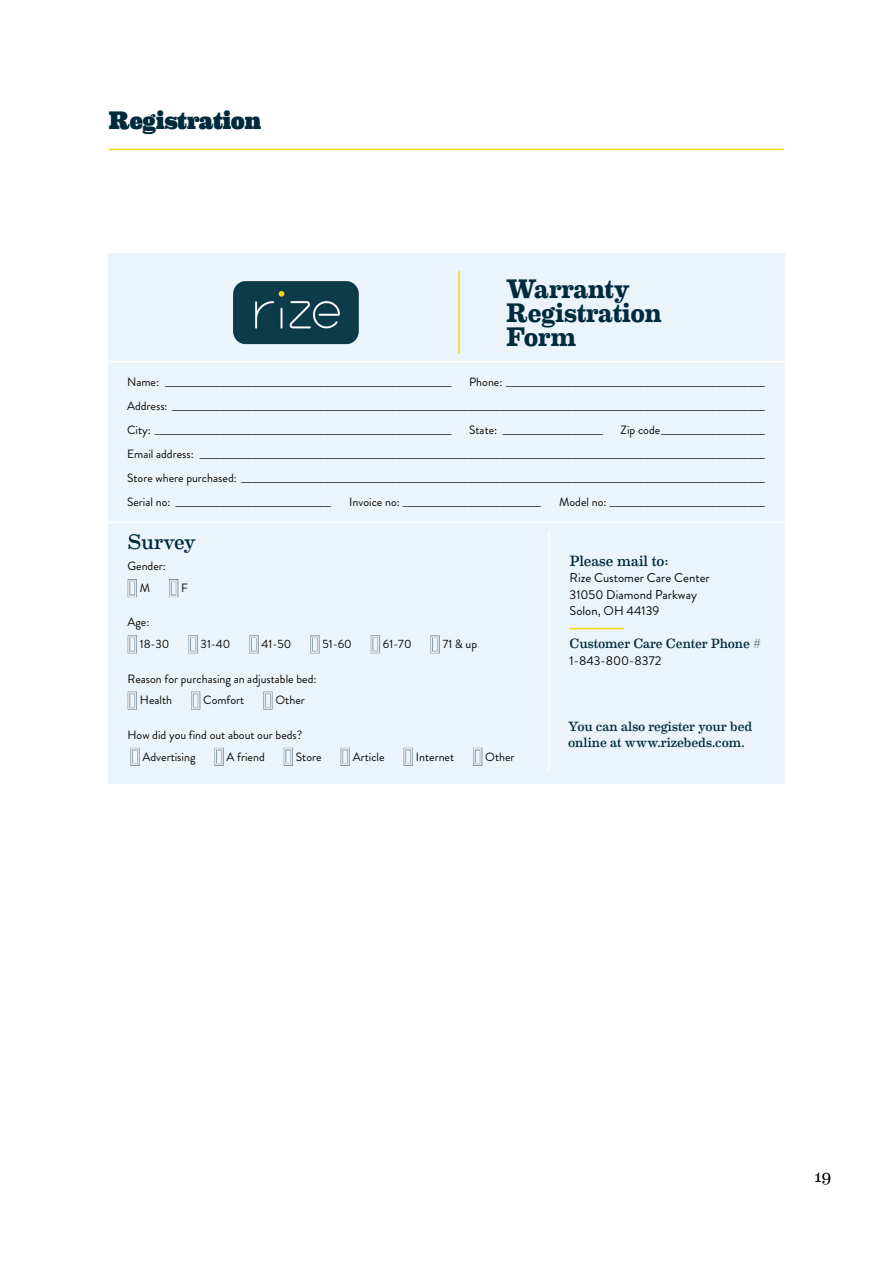
<style>
.page{position:relative;width:893px;height:1263px;background:#fff}
.page>*{position:absolute;margin:0;border:0;box-sizing:border-box;transform-origin:0 0}
.t1{font:700 27px/24px "Eames Century Modern";letter-spacing:-.005em;color:#002b3d}
.t2{font:900 25.5px "Eames Century Modern";letter-spacing:-.01em;color:#002b3d}
.t3{font:21px "Eames Century Modern";color:#002b3d}
.t4{font:16.5px "Eames Century Modern";color:#0a0604}
.t5{font:15px "Eames Century Modern";color:#002b3d}
.t6{font:13.5px/16.5px "Eames Century Modern";letter-spacing:-.005em;color:#002b3d}
.t7{font:12.75px/16.5px "Brandon Grotesque";color:#0a0604}
.t8{font:12px/24px "Brandon Grotesque";color:#0a0604;text-align:justify}
.s1{color:#758c99}
</style>
<div class="page">
<hr style="left:109px;top:149px;width:675px;height:1px;background:#fad70f">
<div style="left:109px;top:254px;width:676px;height:530px;background:#ebf4fa"></div>
<hr style="left:108px;top:361px;width:702px;height:1px;background:#fff">
<hr style="left:108px;top:521px;width:702px;height:2px;background:#fff">
<hr style="left:548px;top:530px;width:2px;height:240px;background:#fff">
<hr style="left:458px;top:271px;width:2px;height:83px;background:#fad70f">
<hr style="left:570px;top:628px;width:54px;height:1px;background:#fad70f">
<img style="left:233px;top:281px;width:126px;height:64px">
<h2 class="t2" style="left:109px;top:101px;width:154px">Registration</h2>
<h1 class="t1" style="left:506px;top:275px;width:157px">Warranty<br>Registration<br>Form</h1>
<p class="t8" style="left:127px;top:370px;width:326px">Name: ___________________________________________________________________________________</p>
<p class="t8" style="left:127px;top:370px;width:640px;text-indent:342px">Phone: ___________________________________________________________________________ Address: ____________________________________________________________________________________________________________________________________________________________________________ City: ______________________________________________________________________________________</p>
<p class="t8" style="left:469px;top:418px;width:136px">State: _____________________________</p>
<p class="t8" style="left:127px;top:418px;width:640px;text-indent:494px">Zip code______________________________ Email address: ____________________________________________________________________________________________________________________________________________________________________ Store where purchased: ________________________________________________________________________________________________________________________________________________________ Serial no: _____________________________________________</p>
<p class="t8" style="left:349px;top:490px;width:194px">Invoice no: ________________________________________</p>
<p class="t8" style="left:559px;top:490px;width:208px">Model no: _____________________________________________</p>
<h3 class="t3" style="left:127px;top:526px;width:70px">Survey</h3>
<p class="t8" style="left:127px;top:554px;width:40px">Gender:</p>
<p class="t8" style="left:127px;top:576px;width:62px"><span class="s1">■</span> M <span class="s1">■</span> F</p>
<p class="t8" style="left:127px;top:610px;width:24px">Age:</p>
<p class="t8" style="left:127px;top:632px;width:351px"><span class="s1">■</span> 18-30 <span class="s1">■</span> 31-40 <span class="s1">■</span> 41-50 <span class="s1">■</span> 51-60 <span class="s1">■</span> 61-70 <span class="s1">■</span> 71 &amp; up</p>
<p class="t8" style="left:127px;top:667px;width:191px">Reason for purchasing an adjustable bed:</p>
<p class="t8" style="left:127px;top:688px;width:179px"><span class="s1">■</span> Health <span class="s1">■</span> Comfort <span class="s1">■</span> Other</p>
<p class="t8" style="left:127px;top:723px;width:176px">How did you find out about our beds?</p>
<p class="t8" style="left:130px;top:745px;width:386px"><span class="s1">■</span> Advertising <span class="s1">■</span> A friend <span class="s1">■</span> Store <span class="s1">■</span> Article <span class="s1">■</span> Internet <span class="s1">■</span> Other</p>
<p class="t5" style="left:570px;top:549px;width:101px">Please mail to:</p>
<p class="t7" style="left:570px;top:570px;width:142px">Rize Customer Care Center<br>31050 Diamond Parkway<br>Solon, OH 44139</p>
<p class="t6" style="left:570px;top:634px;width:193px">Customer Care Center Phone #</p>
<p class="t7" style="left:570px;top:652px;width:93px">1-843-800-8372</p>
<p class="t6" style="left:568px;top:717px;width:186px">You can also register your bed online at www.rizebeds.com.</p>
<h3 class="t4" style="left:815px;top:1164px;width:18px">19</h3>
</div>
